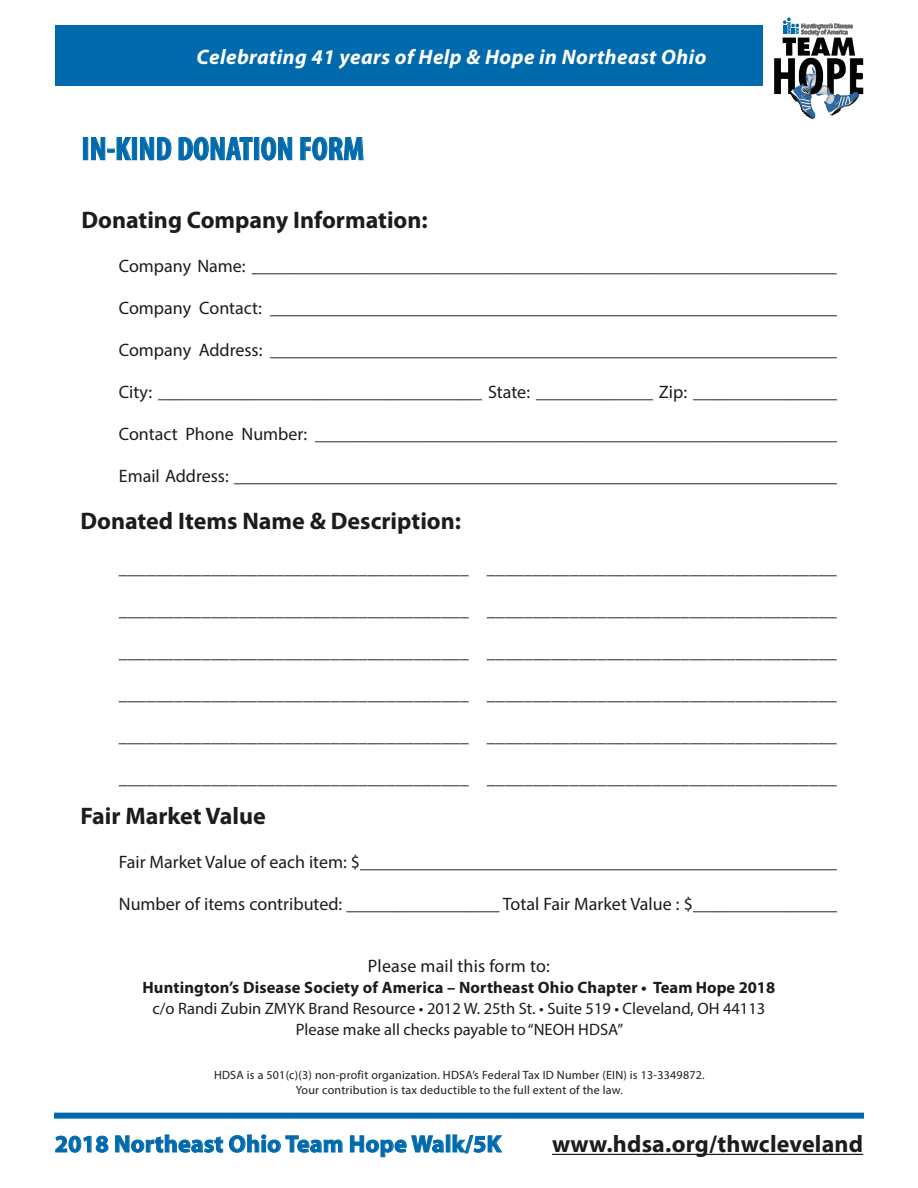
<style>
.page{position:relative;width:918px;height:1188px;background:#fff}
.page>*{position:absolute;margin:0;border:0;box-sizing:border-box;transform-origin:0 0}
.Body_1{font:700 condensed 33px "Myriad Pro";color:#006aad}
.t1{font:700 24px "Myriad Pro";color:#1c1c1a}
.Body_1-2{font:700 24px "Myriad";letter-spacing:.01em;color:#006aad}
.Body_1-3{font:700 24px "Myriad";letter-spacing:.01em;color:#1c1c1a}
.t2{font:italic 700 21px "Myriad Pro";letter-spacing:.02em;color:#fff}
.t3{font:18px "Myriad Pro";color:#1c1c1a}
.t4{font:16.5px "Myriad Pro";color:#1c1c1a}
.t5{font:700 16.5px "Myriad Pro";letter-spacing:.01em;color:#1c1c1a}
.t6{font:12px "Myriad Pro";letter-spacing:.02em;color:#1c1c1a}
</style>
<div class="page">
<hr style="left:552px;top:1154px;width:311px;height:1px;background:#1c1c1a">
<svg style="left:55px;top:1135px;width:54px;height:18px"></svg>
<svg style="left:115px;top:1134px;width:108px;height:19px"></svg>
<svg style="left:229px;top:1134px;width:114px;height:19px"></svg>
<svg style="left:350px;top:1135px;width:94px;height:23px"></svg>
<div style="left:446px;top:1135px;width:4px;height:17px;border:1px solid #006aad"></div>
<svg style="left:452px;top:1134px;width:50px;height:20px"></svg>
<div style="left:55px;top:26px;width:707px;height:60px;background:#006aad"></div>
<svg style="left:783px;top:18px;width:70px;height:17px"></svg>
<img style="left:774px;top:37px;width:81px;height:82px">
<div style="left:54px;top:1113px;width:810px;height:6px;background:#006aad"></div>
<div style="left:83px;top:138px;width:5px;height:22px;border:1px solid #006aad"></div>
<svg style="left:91px;top:137px;width:40px;height:23px"></svg>
<div style="left:132px;top:138px;width:5px;height:22px;border:1px solid #006aad"></div>
<svg style="left:140px;top:137px;width:32px;height:24px"></svg>
<svg style="left:178px;top:136px;width:75px;height:25px"></svg>
<svg style="left:261px;top:136px;width:32px;height:25px"></svg>
<svg style="left:300px;top:136px;width:64px;height:25px"></svg>
<p class="t2" style="left:197px;top:45px;width:511px">Celebrating 41 years of Help &amp; Hope in Northeast Ohio</p>
<p class="Body_1" style="left:82px;top:131px;width:284px">IN-KIND DONATION FORM</p>
<p class="t1" style="left:82px;top:206px;width:348px">Donating Company Information:</p>
<p class="t3" style="left:119px;top:255px;width:720px">Company Name: _________________________________________________________________</p>
<p class="t3" style="left:119px;top:297px;width:720px">Company Contact: _______________________________________________________________</p>
<p class="t3" style="left:119px;top:339px;width:720px">Company Address: _______________________________________________________________</p>
<p class="t3" style="left:119px;top:381px;width:720px">City: ____________________________________ State: _____________ Zip: ________________</p>
<p class="t3" style="left:119px;top:423px;width:720px">Contact Phone Number: __________________________________________________________</p>
<p class="t3" style="left:119px;top:465px;width:720px">Email Address: ___________________________________________________________________</p>
<p class="t1" style="left:80px;top:508px;width:382px">Donated Items Name &amp; Description:</p>
<p class="t3" style="left:119px;top:557px;width:351px">______________________________________</p>
<p class="t3" style="left:487px;top:557px;width:351px">______________________________________</p>
<p class="t3" style="left:119px;top:599px;width:351px">______________________________________</p>
<p class="t3" style="left:487px;top:599px;width:351px">______________________________________</p>
<p class="t3" style="left:119px;top:641px;width:351px">______________________________________</p>
<p class="t3" style="left:487px;top:641px;width:351px">______________________________________</p>
<p class="t3" style="left:119px;top:683px;width:351px">______________________________________</p>
<p class="t3" style="left:487px;top:683px;width:351px">______________________________________</p>
<p class="t3" style="left:119px;top:725px;width:351px">______________________________________</p>
<p class="t3" style="left:487px;top:725px;width:351px">______________________________________</p>
<p class="t3" style="left:119px;top:767px;width:351px">______________________________________</p>
<p class="t3" style="left:487px;top:767px;width:351px">______________________________________</p>
<p class="t1" style="left:80px;top:803px;width:187px">Fair Market Value</p>
<p class="t3" style="left:119px;top:851px;width:720px">Fair Market Value of each item: $_____________________________________________________</p>
<p class="t3" style="left:119px;top:893px;width:720px">Number of items contributed: _________________ Total Fair Market Value : $________________</p>
<p class="t3" style="left:368px;top:955px;width:183px">Please mail this form to:</p>
<p class="t5" style="left:142px;top:978px;width:634px">Huntington’s Disease Society of America – Northeast Ohio Chapter • Team Hope 2018</p>
<p class="t4" style="left:152px;top:998px;width:614px">c/o Randi Zubin ZMYK Brand Resource • 2012 W. 25th St. • Suite 519 • Cleveland, OH 44113</p>
<p class="t4" style="left:296px;top:1019px;width:329px">Please make all checks payable to “NEOH HDSA”</p>
<p class="t6" style="left:214px;top:1068px;width:492px">HDSA is a 501(c)(3) non-profit organization. HDSA’s Federal Tax ID Number (EIN) is 13-3349872.</p>
<p class="t6" style="left:296px;top:1082px;width:329px">Your contribution is tax deductible to the full extent of the law.</p>
<p class="Body_1-2" style="left:55px;top:1132px;width:448px">2018 Northeast Ohio Team Hope Walk/5K</p>
<p class="Body_1-3" style="left:552px;top:1132px;width:313px">www.hdsa.org/thwcleveland</p>
</div>
